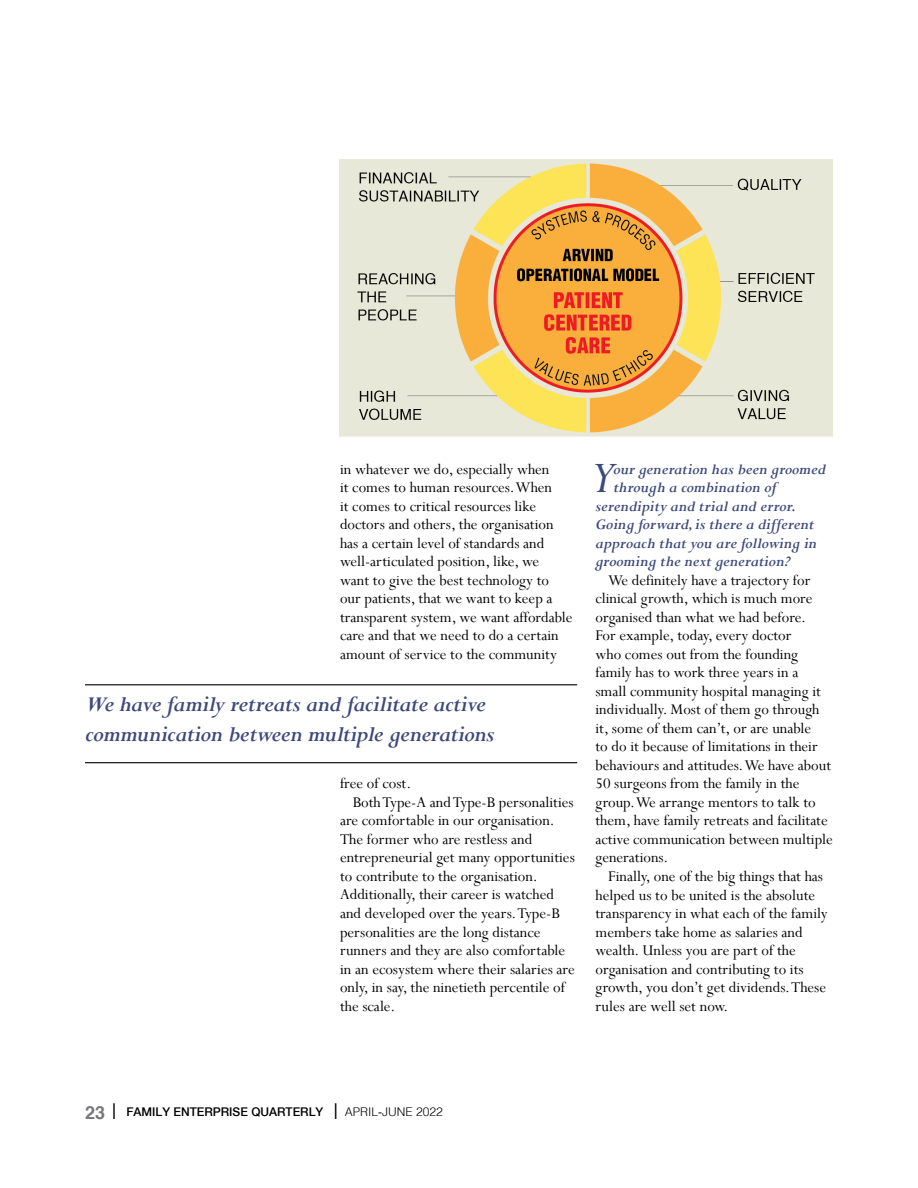
<style>
.page{position:relative;width:918px;height:1188px;background:#fff}
.page>*{position:absolute;margin:0;border:0;box-sizing:border-box;transform-origin:0 0}
.t1{font:italic 49.8px "Perpetua";color:#3d497b}
.t2{font:italic 700 24px/30px "Perpetua";letter-spacing:-.02em;color:#3d497b}
.t3{font:16.5px/18.5px "Perpetua";color:#000}
.t4{font:italic 700 16.5px "Perpetua";color:#3d497b}
.t5{font:500 12px "Helvetica Neue";color:#000}
.s1{font-family:"Helvetica";font-weight:700;font-size:18px;color:#77787b}
.s2{font-family:"Helvetica";font-weight:300;font-stretch:condensed;font-size:21px}
.s3{font-family:"Helvetica";font-weight:300}
</style>
<div class="page">
<hr style="left:85px;top:684px;width:492px;height:1px;background:#000">
<hr style="left:85px;top:762px;width:492px;height:1px;background:#000">
<img style="left:340px;top:159px;width:493px;height:278px">
<p class="t3" style="left:340px;top:459px;width:234px">in whatever we do, especially when<br>it comes to human resources. When<br>it comes to critical resources like doctors and others, the organisation has a certain level of standards and well-articulated position, like, we want to give the best technology to our patients, that we want to keep a transparent system, we want affordable care and that we need to do a certain amount of service to the community</p>
<h2 class="t2" style="left:85px;top:689px;width:411px">We have family retreats and facilitate active communication between multiple generations</h2>
<p class="t3" style="left:340px;top:774px;width:73px">free of cost.</p>
<p class="t3" style="left:353px;top:793px;width:222px">Both Type-A and Type-B personalities</p>
<p class="t3" style="left:340px;top:811px;width:216px">are comfortable in our organisation.</p>
<p class="t3" style="left:340px;top:830px;width:194px">The former who are restless and</p>
<p class="t3" style="left:340px;top:848px;width:236px">entrepreneurial get many opportunities</p>
<p class="t3" style="left:340px;top:867px;width:199px">to contribute to the organisation.</p>
<p class="t3" style="left:340px;top:885px;width:216px">Additionally, their career is watched</p>
<p class="t3" style="left:340px;top:904px;width:221px">and developed over the years. Type-B</p>
<p class="t3" style="left:340px;top:922px;width:202px">personalities are the long distance</p>
<p class="t3" style="left:340px;top:941px;width:227px">runners and they are also comfortable</p>
<p class="t3" style="left:340px;top:959px;width:236px">in an ecosystem where their salaries are</p>
<p class="t3" style="left:340px;top:978px;width:227px">only, in say, the ninetieth percentile of</p>
<p class="t3" style="left:340px;top:996px;width:57px">the scale.</p>
<p class="t4" style="left:613px;top:459px;width:214px">our generation has been groomed</p>
<p class="t4" style="left:613px;top:477px;width:165px">through a combination of</p>
<p class="t4" style="left:595px;top:496px;width:202px">serendipity and trial and error.</p>
<p class="t4" style="left:595px;top:514px;width:220px">Going forward, is there a different</p>
<p class="t4" style="left:595px;top:533px;width:223px">approach that you are following in</p>
<p class="t4" style="left:595px;top:551px;width:196px">grooming the next generation?</p>
<p class="t3" style="left:595px;top:571px;width:239px;text-indent:13px">We definitely have a trajectory for clinical growth, which is much more organised than what we had before.<br>For example, today, every doctor<br>who comes out from the founding family has to work three years in a small community hospital managing it individually. Most of them go through it, some of them can’t, or are unable<br>to do it because of limitations in their behaviours and attitudes. We have about 50 surgeons from the family in the group. We arrange mentors to talk to them, have family retreats and facilitate active communication between multiple generations.</p>
<p class="t3" style="left:595px;top:867px;width:234px;text-indent:13px">Finally, one of the big things that has helped us to be united is the absolute transparency in what each of the family members take home as salaries and wealth. Unless you are part of the organisation and contributing to its growth, you don’t get dividends. These rules are well set now.</p>
<h1 class="t1" style="left:591px;top:447px;width:24px">Y</h1>
<p class="t5" style="left:85px;top:1104px;width:359px"><span class="s1">23</span> <span class="s2">I</span> FAMILY ENTERPRISE QUARTERLY <span class="s2">I</span> <span class="s3">APRIL-JUNE 2022</span></p>
</div>
